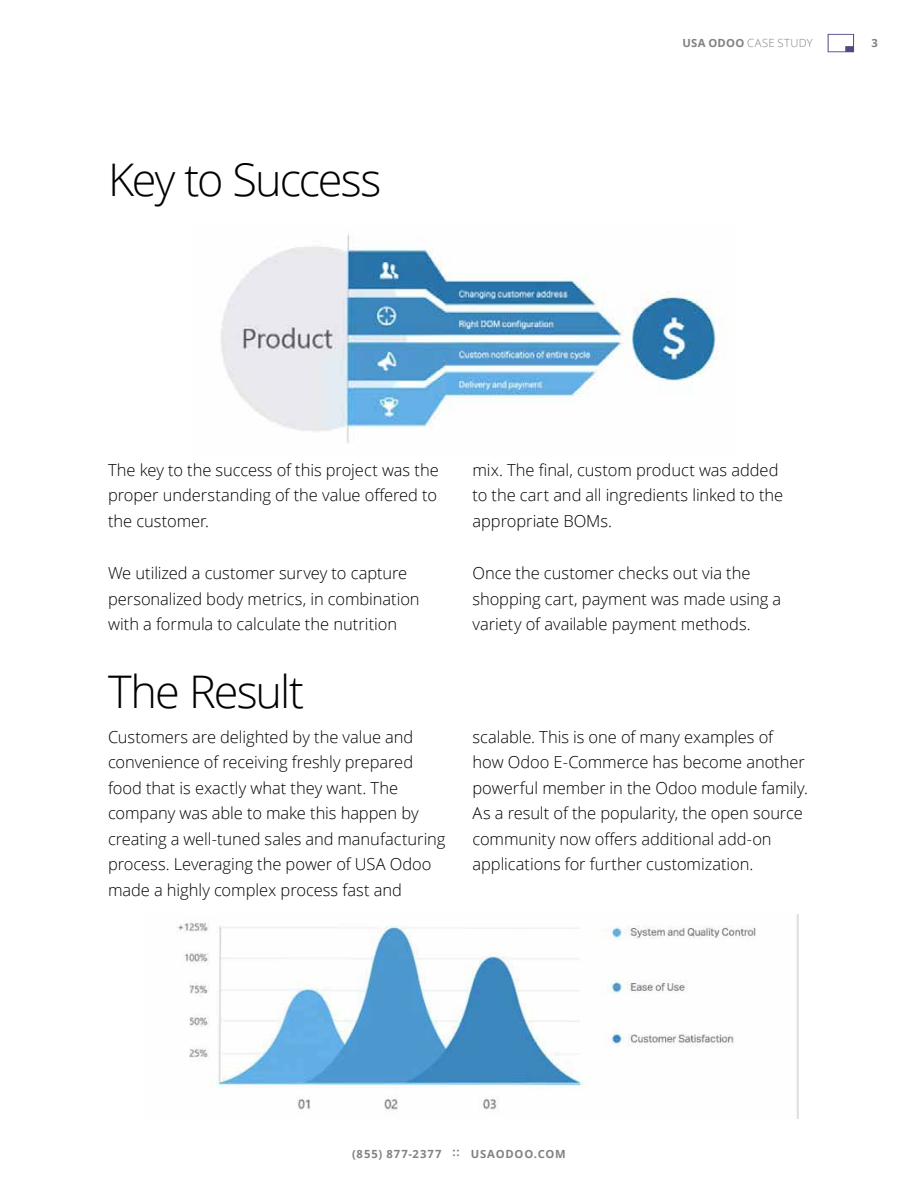
<style>
.page{position:relative;width:918px;height:1188px;background:#fff}
.page>*{position:absolute;margin:0;border:0;box-sizing:border-box;transform-origin:0 0}
.t1{font:300 45px "Open Sans";letter-spacing:-.04em;color:#000}
.t2{font:300 16.5px/25.5px "Open Sans";letter-spacing:-.005em;color:#000}
.t3{font:700 11.25px "Open Sans";letter-spacing:.08em;color:#808285}
.t4{font:300 11.25px "Open Sans";letter-spacing:.035em;color:#808285}
.s1{font-weight:700}
</style>
<div class="page">
<svg style="left:828px;top:34px;width:26px;height:18px"></svg>
<img style="left:221px;top:234px;width:504px;height:209px">
<img style="left:177px;top:915px;width:621px;height:204px">
<h1 class="t1" style="left:108px;top:149px;width:275px">Key to Success</h1>
<p class="t4" style="left:682px;top:36px;width:132px"><span class="s1">USA ODOO</span> CASE STUDY</p>
<p class="t3" style="left:872px;top:35px;width:8px">3</p>
<p class="t2" style="left:108px;top:457px;width:332px;text-align:justify">The key to the success of this project was the proper understanding of the value offered to the customer.</p>
<p class="t2" style="left:108px;top:560px;width:313px">We utilized a customer survey to capture personalized body metrics, in combination with a formula to calculate the nutrition</p>
<h1 class="t1" style="left:108px;top:661px;width:198px">The Result</h1>
<p class="t2" style="left:473px;top:457px;width:312px">mix. The final, custom product was added to the cart and all ingredients linked to the appropriate BOMs.</p>
<p class="t2" style="left:473px;top:560px;width:310px">Once the customer checks out via the shopping cart, payment was made using a variety of available payment methods.</p>
<p class="t2" style="left:108px;top:724px;width:339px">Customers are delighted by the value and convenience of receiving freshly prepared food that is exactly what they want. The company was able to make this happen by creating a well-tuned sales and manufacturing process. Leveraging the power of USA Odoo made a highly complex process fast and</p>
<p class="t2" style="left:473px;top:724px;width:337px">scalable. This is one of many examples of how Odoo E-Commerce has become another powerful member in the Odoo module family.<br>As a result of the popularity, the open source community now offers additional add-on applications for further customization.</p>
<p class="t3" style="left:352px;top:1146px;width:215px">(855) 877-2377 :: USAODOO.COM</p>
</div>
